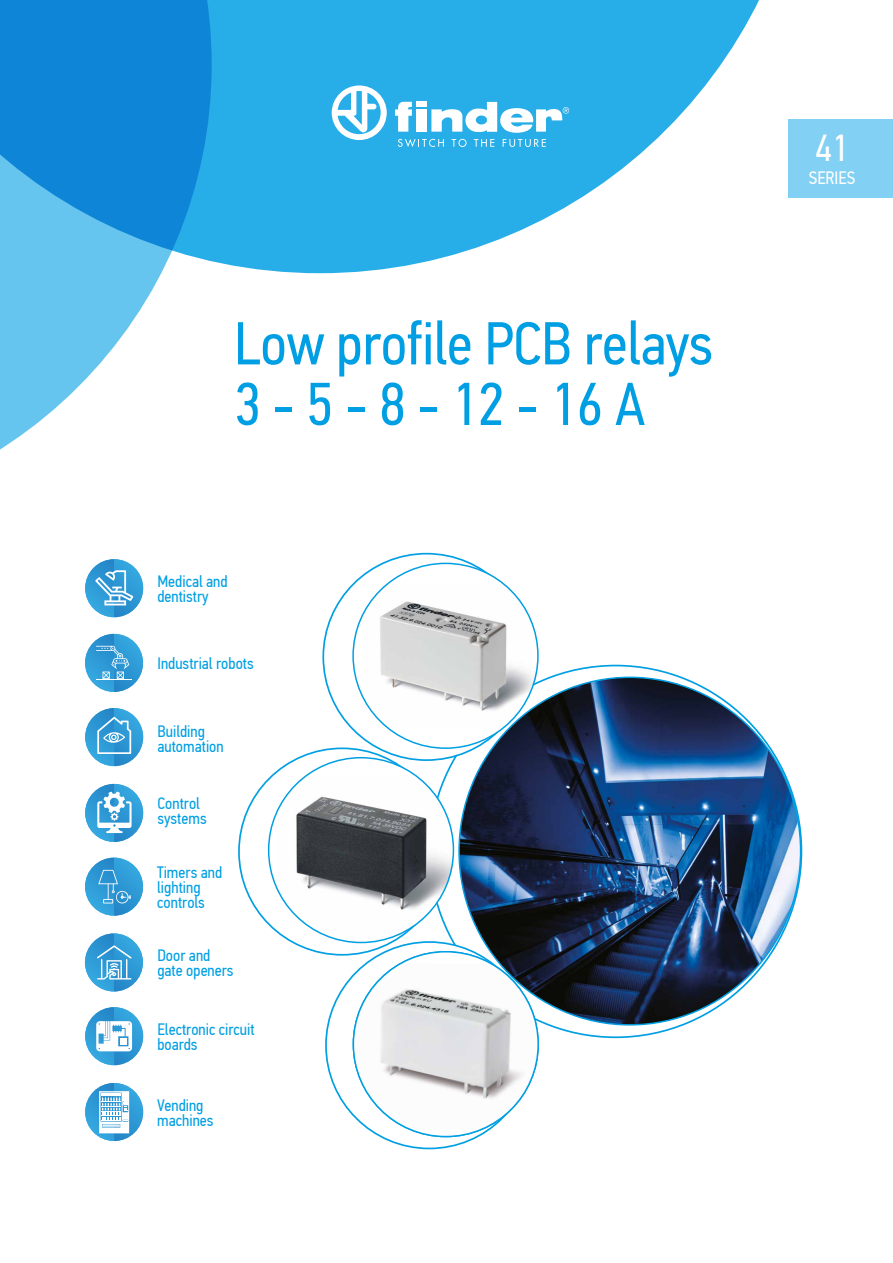
<style>
.page{position:relative;width:893px;height:1263px;background:#fff}
.page>*{position:absolute;margin:0;border:0;box-sizing:border-box;transform-origin:0 0}
.t1{font:60.6px/60.6px "PF Din Text Cond Pro";letter-spacing:-.01em;color:#009fe3}
.t2{font:37.5px "PF Din Text Cond Pro";color:#fff}
.t3{font:18px "PF Din Text Cond Pro";color:#fff}
.t4{font:16.5px/15px "PF Din Text Cond Pro";color:#009fe3}
</style>
<div class="page">
<div style="left:788px;top:119px;width:105px;height:79px;background:#83d0f5"></div>
<img style="left:363px;top:584px;width:174px;height:145px">
<img style="left:277px;top:778px;width:176px;height:161px">
<img style="left:353px;top:963px;width:185px;height:167px">
<img style="left:459px;top:677px;width:342px;height:348px">
<img style="left:85px;top:559px;width:58px;height:58px">
<svg style="left:95px;top:570px;width:38px;height:35px"></svg>
<img style="left:85px;top:708px;width:58px;height:58px">
<svg style="left:97px;top:717px;width:34px;height:37px"></svg>
<img style="left:85px;top:634px;width:58px;height:58px">
<hr style="left:96px;top:679px;width:36px;height:1px;background:#fff">
<svg style="left:96px;top:646px;width:33px;height:33px"></svg>
<img style="left:85px;top:784px;width:58px;height:58px">
<svg style="left:97px;top:791px;width:35px;height:42px"></svg>
<img style="left:85px;top:858px;width:58px;height:58px">
<svg style="left:98px;top:870px;width:33px;height:33px"></svg>
<img style="left:85px;top:933px;width:58px;height:58px">
<svg style="left:97px;top:945px;width:35px;height:34px"></svg>
<img style="left:85px;top:1007px;width:58px;height:58px">
<svg style="left:96px;top:1021px;width:36px;height:30px"></svg>
<img style="left:85px;top:1083px;width:58px;height:58px">
<svg style="left:99px;top:1091px;width:30px;height:42px"></svg>
<svg style="left:212px;top:0;width:547px;height:273px;fill:#27ade7"></svg>
<svg style="left:0;top:0;width:212px;height:450px"></svg>
<svg style="left:332px;top:85px;width:55px;height:55px"></svg>
<svg style="left:431px;top:102px;width:138px;height:31px"></svg>
<svg style="left:395px;top:102px;width:17px;height:30px"></svg>
<div style="left:416px;top:109px;width:10px;height:23px;background:#fff"></div>
<div style="left:416px;top:102px;width:10px;height:5px;background:#fff"></div>
<svg style="left:398px;top:139px;width:46px;height:8px"></svg>
<svg style="left:452px;top:139px;width:15px;height:8px"></svg>
<svg style="left:474px;top:139px;width:20px;height:8px"></svg>
<svg style="left:503px;top:139px;width:43px;height:8px"></svg>
<h1 class="t1" style="left:234px;top:313px;width:481px">Low profile PCB relays<br>3 - 5 - 8 - 12 - 16 A</h1>
<p class="t4" style="left:157px;top:573px;width:72px">Medical and dentistry</p>
<p class="t4" style="left:157px;top:655px;width:98px">Industrial robots</p>
<p class="t4" style="left:157px;top:724px;width:68px">Building automation</p>
<p class="t4" style="left:158px;top:796px;width:51px">Control systems</p>
<p class="t4" style="left:157px;top:865px;width:66px">Timers and lighting controls</p>
<p class="t4" style="left:157px;top:948px;width:78px">Door and gate openers</p>
<p class="t4" style="left:157px;top:1021px;width:99px">Electronic circuit boards</p>
<p class="t4" style="left:157px;top:1098px;width:58px">Vending machines</p>
<h2 class="t2" style="left:815px;top:126px;width:34px">41</h2>
<p class="t3" style="left:809px;top:167px;width:48px">SЕRIES</p>
</div>
